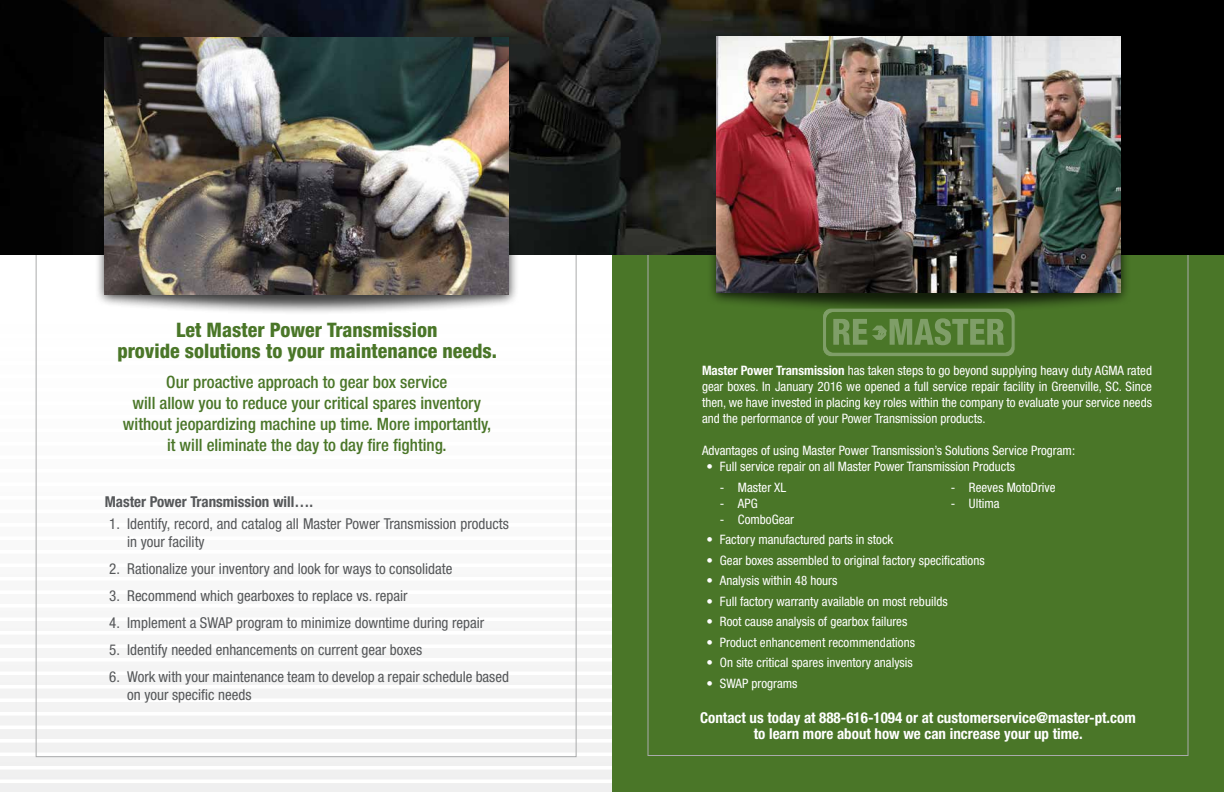
<style>
.page{position:relative;width:1224px;height:792px;background:#fff}
.page>*{position:absolute;margin:0;border:0;box-sizing:border-box;transform-origin:0 0}
.t1{font:800 condensed 20px/21px "Helvetica Neue LT Std";color:#4a7628;text-align:center}
.t2{font:500 condensed 17px/21px "Helvetica Neue LT Std";color:#4a7628;text-align:center}
.t3{font:condensed 15px/18px "Helvetica Neue LT Std";color:#555759}
.t4{font:700 condensed 15px/16px "Helvetica Neue LT Std";color:#fff;text-align:center}
.t5{font:700 condensed 15px "Helvetica Neue LT Std";color:#555759}
.t6{font:condensed 13px/16px "Helvetica Neue LT Std";color:#fff;text-align:justify}
.s1{font-weight:700}
</style>
<div class="page">
<div style="left:0;top:783px;width:612px;height:9px;background:#efeff0"></div>
<div style="left:0;top:770px;width:612px;height:10px;background:#f0f0f0"></div>
<svg style="left:0;top:756px;width:612px;height:10px;fill:#f0f0f0"></svg>
<div style="left:0;top:743px;width:612px;height:10px;background:#f1f1f1"></div>
<div style="left:0;top:729px;width:612px;height:10px;background:#f1f1f1"></div>
<div style="left:0;top:716px;width:612px;height:10px;background:#f2f2f2"></div>
<div style="left:0;top:702px;width:612px;height:10px;background:#f3f3f3"></div>
<div style="left:0;top:689px;width:612px;height:10px;background:#f3f3f3"></div>
<div style="left:0;top:675px;width:612px;height:10px;background:#f4f4f4"></div>
<div style="left:0;top:662px;width:612px;height:10px;background:#f4f4f4"></div>
<div style="left:0;top:648px;width:612px;height:10px;background:#f5f5f5"></div>
<div style="left:0;top:635px;width:612px;height:10px;background:#f5f5f5"></div>
<div style="left:0;top:621px;width:612px;height:10px;background:#f6f6f6"></div>
<div style="left:0;top:608px;width:612px;height:10px;background:#f6f6f6"></div>
<div style="left:0;top:594px;width:612px;height:10px;background:#f7f7f7"></div>
<div style="left:0;top:581px;width:612px;height:10px;background:#f7f7f7"></div>
<div style="left:0;top:567px;width:612px;height:10px;background:#f8f8f8"></div>
<div style="left:0;top:554px;width:612px;height:10px;background:#f8f8f8"></div>
<div style="left:0;top:540px;width:612px;height:10px;background:#f9f9f9"></div>
<div style="left:0;top:527px;width:612px;height:10px;background:#f9f9f9"></div>
<div style="left:0;top:513px;width:612px;height:10px;background:#f9f9f9"></div>
<div style="left:0;top:500px;width:612px;height:10px;background:#fafafa"></div>
<div style="left:0;top:486px;width:612px;height:10px;background:#fbfbfb"></div>
<div style="left:0;top:473px;width:612px;height:10px;background:#fbfbfb"></div>
<div style="left:0;top:459px;width:612px;height:10px;background:#fbfbfb"></div>
<div style="left:0;top:446px;width:612px;height:10px;background:#fbfbfb"></div>
<div style="left:612px;top:236px;width:612px;height:556px;background:#4a7628"></div>
<div style="left:707px;top:229px;width:424px;height:85px;background:#000;opacity:.75"></div>
<img style="left:0;top:0;width:1224px;height:255px">
<div style="left:95px;top:230px;width:424px;height:85px;background:#000;opacity:.75"></div>
<img style="left:105px;top:38px;width:404px;height:256px">
<img style="left:717px;top:37px;width:404px;height:256px">
<div style="left:823px;top:308px;width:192px;height:49px;background:#7f9e68;border-radius:9px"></div>
<div style="left:822px;top:308px;width:193px;height:49px;border:1px solid #4a7628;border-radius:9px"></div>
<div style="left:826px;top:312px;width:186px;height:41px;background:#4a7628;border-radius:8px"></div>
<svg style="left:833px;top:318px;width:171px;height:27px"></svg>
<h1 class="t1" style="left:117px;top:319px;width:381px">Let Master Power Transmission<br>provide solutions to your maintenance needs.</h1>
<h2 class="t2" style="left:123px;top:371px;width:370px">Our proactive approach to gear box service<br>will allow you to reduce your critical spares inventory without jeopardizing machine up time. More importantly, it will eliminate the day to day fire fighting.</h2>
<p class="t5" style="left:105px;top:492px;width:210px">Master Power Transmission will….</p>
<p class="t3" style="left:127px;top:515px;width:383px;text-indent:-18px">1. Identify, record, and catalog all Master Power Transmission products in your facility</p>
<p class="t3" style="left:109px;top:560px;width:345px">2. Rationalize your inventory and look for ways to consolidate</p>
<p class="t3" style="left:109px;top:587px;width:300px">3. Recommend which gearboxes to replace vs. repair</p>
<p class="t3" style="left:109px;top:614px;width:377px">4. Implement a SWAP program to minimize downtime during repair</p>
<p class="t3" style="left:109px;top:641px;width:315px">5. Identify needed enhancements on current gear boxes</p>
<p class="t3" style="left:127px;top:668px;width:383px;text-indent:-18px">6. Work with your maintenance team to develop a repair schedule based on your specific needs</p>
<p class="t6" style="left:702px;top:363px;width:452px"><span class="s1">Master Power Transmission</span> has taken steps to go beyond supplying heavy duty AGMA rated gear boxes. In January 2016 we opened a full service repair facility in Greenville, SC. Since then, we have invested in placing key roles within the company to evaluate your service needs and the performance of your Power Transmission products.</p>
<p class="t6" style="left:702px;top:443px;width:375px">Advantages of using Master Power Transmission’s Solutions Service Program:</p>
<p class="t6" style="left:706px;top:459px;width:310px">• Full service repair on all Master Power Transmission Products</p>
<p class="t6" style="left:720px;top:479px;width:68px">- Master XL</p>
<p class="t6" style="left:720px;top:495px;width:39px">- APG</p>
<p class="t6" style="left:720px;top:511px;width:76px">- ComboGear</p>
<p class="t6" style="left:951px;top:479px;width:106px">- Reeves MotoDrive</p>
<p class="t6" style="left:951px;top:495px;width:50px">- Ultima</p>
<p class="t6" style="left:706px;top:532px;width:188px">• Factory manufactured parts in stock</p>
<p class="t6" style="left:706px;top:552px;width:280px">• Gear boxes assembled to original factory specifications</p>
<p class="t6" style="left:706px;top:573px;width:132px">• Analysis within 48 hours</p>
<p class="t6" style="left:706px;top:593px;width:243px">• Full factory warranty available on most rebuilds</p>
<p class="t6" style="left:706px;top:614px;width:202px">• Root cause analysis of gearbox failures</p>
<p class="t6" style="left:706px;top:634px;width:210px">• Product enhancement recommendations</p>
<p class="t6" style="left:706px;top:655px;width:208px">• On site critical spares inventory analysis</p>
<p class="t6" style="left:706px;top:675px;width:92px">• SWAP programs</p>
<p class="t4" style="left:700px;top:710px;width:437px">Contact us today at 888-616-1094 or at customerservice@master-pt.com to learn more about how we can increase your up time.</p>
</div>
